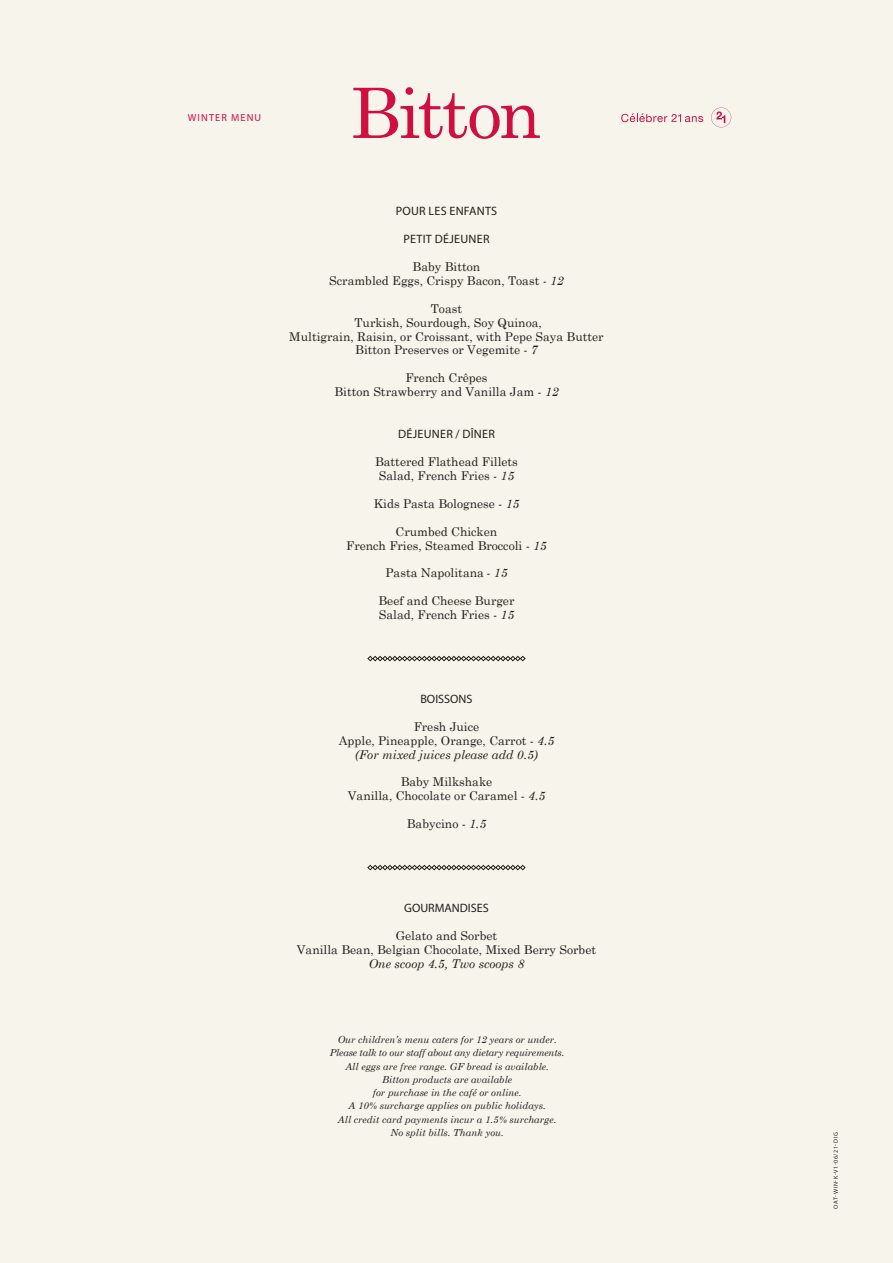
<style>
.page{position:relative;width:893px;height:1263px;background:#f7f4ec}
.page>*{position:absolute;margin:0;border:0;box-sizing:border-box;transform-origin:0 0}
.t1{font:12.15px "Century Schoolbook";color:#231f20}
.t2{font:italic 12.15px "Century Schoolbook";color:#231f20}
.t3{font:12.15px "Myriad Pro";letter-spacing:.02em;color:#231f20}
.t4{font:12.15px "Myriad Pro";color:#231f20}
.t5{font:10.2px "Myriad Pro";letter-spacing:.11em;color:#d10e40}
.t6{font:italic 9.75px "Century Schoolbook";color:#231f20}
.t7{font:italic 9.75px/13.4px "Century Schoolbook";letter-spacing:-.02em;color:#231f20;text-align:center}
.t8{font:6px "Myriad Pro";letter-spacing:.095em;color:#231f20}
.s1{font-style:italic}
</style>
<div class="page">
<svg style="left:367px;top:656px;width:159px;height:5px"></svg>
<svg style="left:367px;top:865px;width:159px;height:5px"></svg>
<svg style="left:353px;top:87px;width:187px;height:52px"></svg>
<svg style="left:711px;top:107px;width:20px;height:20px"></svg>
<svg style="left:621px;top:113px;width:82px;height:9px"></svg>
<p class="t5" style="left:188px;top:111px;width:75px">WINTER MENU</p>
<p class="t3" style="left:396px;top:204px;width:103px">POUR LES ENFANTS</p>
<p class="t3" style="left:403px;top:231px;width:88px">PETIT DÉJEUNER</p>
<p class="t1" style="left:413px;top:256px;width:69px">Baby Bitton</p>
<p class="t1" style="left:329px;top:270px;width:236px">Scrambled Eggs, Crispy Bacon, Toast <span class="s1">- 12</span></p>
<p class="t1" style="left:431px;top:298px;width:33px">Toast</p>
<p class="t1" style="left:354px;top:312px;width:189px">Turkish, Sourdough, Soy Quinoa,</p>
<p class="t1" style="left:289px;top:326px;width:316px">Multigrain, Raisin, or Croissant, with Pepe Saya Butter</p>
<p class="t1" style="left:355px;top:340px;width:184px">Bitton Preserves or Vegemite <span class="s1">- 7</span></p>
<p class="t1" style="left:405px;top:368px;width:84px">French Crêpes</p>
<p class="t1" style="left:334px;top:382px;width:226px">Bitton Strawberry and Vanilla Jam <span class="s1">- 12</span></p>
<p class="t3" style="left:398px;top:426px;width:98px">DÉJEUNER / DÎNER</p>
<p class="t1" style="left:375px;top:451px;width:144px">Battered Flathead Fillets</p>
<p class="t1" style="left:379px;top:465px;width:137px">Salad, French Fries <span class="s1">- 15</span></p>
<p class="t1" style="left:374px;top:493px;width:147px">Kids Pasta Bolognese <span class="s1">- 15</span></p>
<p class="t1" style="left:396px;top:521px;width:103px">Crumbed Chicken</p>
<p class="t1" style="left:346px;top:535px;width:202px">French Fries, Steamed Broccoli <span class="s1">- 15</span></p>
<p class="t1" style="left:386px;top:563px;width:123px">Pasta Napolitana <span class="s1">- 15</span></p>
<p class="t1" style="left:379px;top:591px;width:137px">Beef and Cheese Burger</p>
<p class="t1" style="left:379px;top:605px;width:137px">Salad, French Fries <span class="s1">- 15</span></p>
<p class="t4" style="left:420px;top:691px;width:54px">BOISSONS</p>
<p class="t1" style="left:414px;top:716px;width:67px">Fresh Juice</p>
<p class="t1" style="left:339px;top:730px;width:217px">Apple, Pineapple, Orange, Carrot <span class="s1">- 4.5</span></p>
<p class="t2" style="left:355px;top:745px;width:184px">(For mixed juices please add 0.5)</p>
<p class="t1" style="left:401px;top:772px;width:93px">Baby Milkshake</p>
<p class="t1" style="left:348px;top:786px;width:199px">Vanilla, Chocolate or Caramel <span class="s1">- 4.5</span></p>
<p class="t1" style="left:407px;top:813px;width:81px">Babycino <span class="s1">- 1.5</span></p>
<p class="t4" style="left:404px;top:900px;width:86px">GOURMANDISES</p>
<p class="t1" style="left:396px;top:925px;width:103px">Gelato and Sorbet</p>
<p class="t1" style="left:297px;top:939px;width:301px">Vanilla Bean, Belgian Chocolate, Mixed Berry Sorbet</p>
<p class="t2" style="left:369px;top:954px;width:157px">One scoop 4.5, Two scoops 8</p>
<p class="t7" style="left:330px;top:1032px;width:236px">Our children’s menu caters for 12 years or under.<br>Please talk to our staff about any dietary requirements.</p>
<p class="t6" style="left:345px;top:1059px;width:205px">All eggs are free range. GF bread is available.</p>
<p class="t6" style="left:382px;top:1072px;width:132px">Bitton products are available</p>
<p class="t6" style="left:373px;top:1085px;width:150px">for purchase in the café or online.</p>
<p class="t6" style="left:349px;top:1098px;width:199px">A 10% surcharge applies on public holidays.</p>
<p class="t6" style="left:338px;top:1112px;width:220px">All credit card payments incur a 1.5% surcharge.</p>
<p class="t6" style="left:390px;top:1125px;width:115px">No split bills. Thank you.</p>
<p class="t8" style="left:832px;top:1209px;width:78px;rotate:-90deg">OAT-WIN-K-V1-06/21-DIG</p>
</div>
